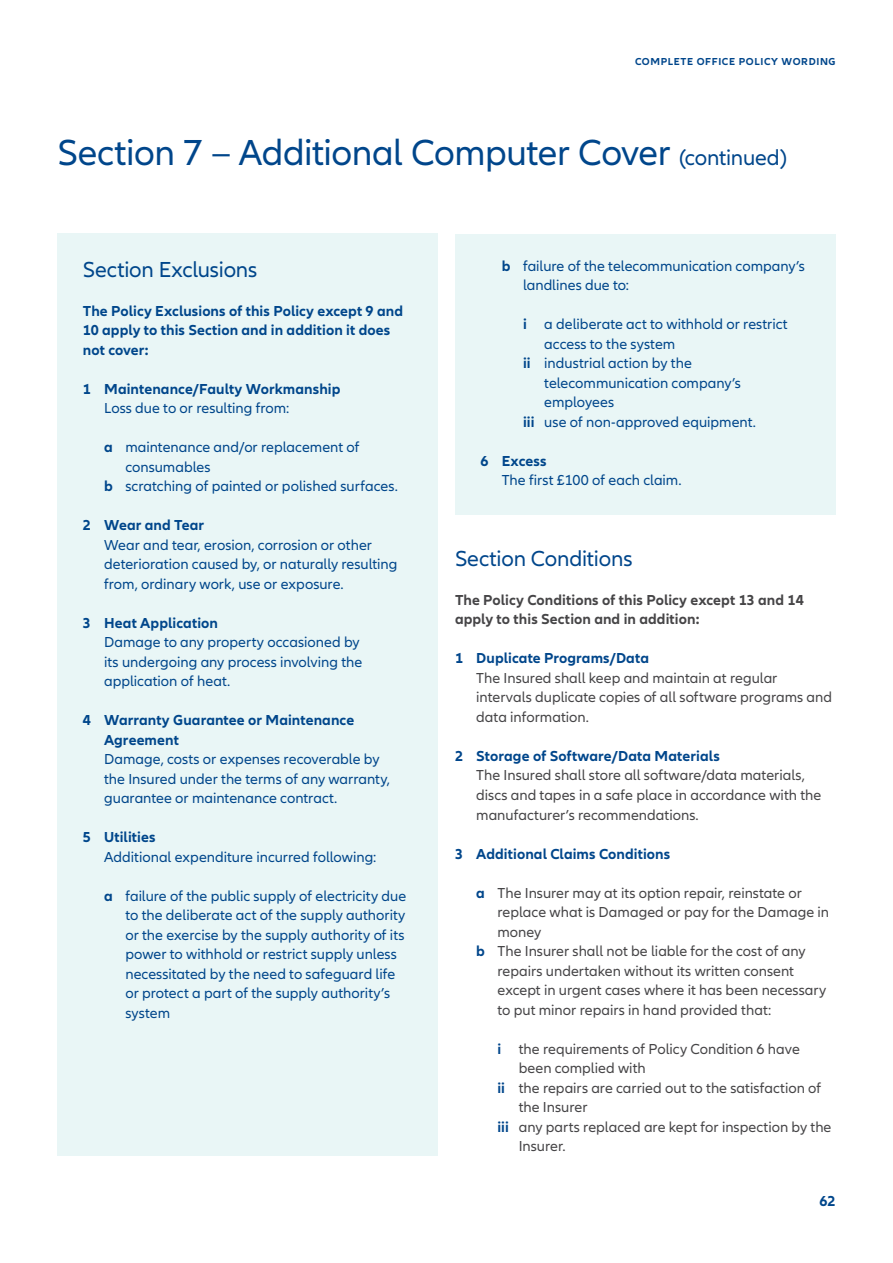
<style>
.page{position:relative;width:893px;height:1263px;background:#fff}
.page>*{position:absolute;margin:0;border:0;box-sizing:border-box;transform-origin:0 0}
.t1{font:37.5px "Allianz Neo";letter-spacing:-.01em;color:#00468b}
.t2{font:22.5px "Allianz Neo";letter-spacing:-.005em;color:#00468b}
.t3{font:15px/19.5px "Allianz Neo";color:#00468b}
.t4{font:15px/19.5px "Allianz Neo";color:#464547}
.t5{font:700 15px/19.5px "Allianz Neo";letter-spacing:.005em;color:#00468b}
.t6{font:700 15px/19.5px "Allianz Neo";letter-spacing:.005em;color:#464547}
.t7{font:700 10.5px "Allianz Neo";letter-spacing:.06em;color:#00468b}
.s1{font-size:22.5px}
.s2{font-weight:700}
.s3{font-weight:700;color:#00468b}
</style>
<div class="page">
<div style="left:57px;top:234px;width:381px;height:922px;background:#e9f6f6"></div>
<div style="left:455px;top:234px;width:381px;height:281px;background:#e9f6f6"></div>
<p class="t7" style="left:635px;top:56px;width:202px">COMPLETE OFFICE POLICY WORDING</p>
<h1 class="t1" style="left:57px;top:132px;width:731px">Section 7 – Additional Computer Cover <span class="s1">(continued)</span></h1>
<h2 class="t2" style="left:83px;top:256px;width:176px">Section Exclusions</h2>
<p class="t5" style="left:83px;top:301px;width:322px">The Policy Exclusions of this Policy except 9 and<br>10 apply to this Section and in addition it does not cover:</p>
<p class="t5" style="left:83px;top:379px;width:259px">1 Maintenance/Faulty Workmanship</p>
<p class="t3" style="left:104px;top:399px;width:187px">Loss due to or resulting from:</p>
<p class="t3" style="left:104px;top:438px;width:257px"><span class="s2">a</span> maintenance and/or replacement of</p>
<p class="t3" style="left:125px;top:457px;width:87px">consumables</p>
<p class="t3" style="left:104px;top:477px;width:295px"><span class="s2">b</span> scratching of painted or polished surfaces.</p>
<p class="t5" style="left:83px;top:516px;width:123px">2 Wear and Tear</p>
<p class="t3" style="left:104px;top:535px;width:295px">Wear and tear, erosion, corrosion or other deterioration caused by, or naturally resulting from, ordinary work, use or exposure.</p>
<p class="t5" style="left:83px;top:613px;width:137px">3 Heat Application</p>
<p class="t3" style="left:104px;top:633px;width:260px">Damage to any property occasioned by its undergoing any process involving the application of heat.</p>
<p class="t5" style="left:104px;top:711px;width:252px;text-indent:-21px">4 Warranty Guarantee or Maintenance<br>Agreement</p>
<p class="t3" style="left:104px;top:750px;width:287px">Damage, costs or expenses recoverable by the Insured under the terms of any warranty, guarantee or maintenance contract.</p>
<p class="t5" style="left:83px;top:828px;width:74px">5 Utilities</p>
<p class="t3" style="left:104px;top:847px;width:274px">Additional expenditure incurred following:</p>
<p class="t3" style="left:125px;top:886px;width:282px;text-indent:-21px"><span class="s2">a</span> failure of the public supply of electricity due to the deliberate act of the supply authority or the exercise by the supply authority of its power to withhold or restrict supply unless necessitated by the need to safeguard life or protect a part of the supply authority’s system</p>
<p class="t3" style="left:523px;top:256px;width:283px;text-indent:-21px"><span class="s2">b</span> failure of the telecommunication company’s landlines due to:</p>
<p class="t3" style="left:523px;top:315px;width:266px"><span class="s2">i</span> a deliberate act to withhold or restrict</p>
<p class="t3" style="left:544px;top:334px;width:132px">access to the system</p>
<p class="t3" style="left:523px;top:354px;width:170px"><span class="s2">ii</span> industrial action by the</p>
<p class="t3" style="left:544px;top:373px;width:198px">telecommunication company’s</p>
<p class="t3" style="left:544px;top:393px;width:71px">employees</p>
<p class="t3" style="left:523px;top:412px;width:234px"><span class="s2">iii</span> use of non-approved equipment.</p>
<p class="t5" style="left:480px;top:451px;width:67px">6 Excess</p>
<p class="t3" style="left:502px;top:471px;width:181px">The first £100 of each claim.</p>
<h2 class="t2" style="left:455px;top:546px;width:179px">Section Conditions</h2>
<p class="t6" style="left:455px;top:590px;width:350px">The Policy Conditions of this Policy except 13 and 14 apply to this Section and in addition:</p>
<p class="t5" style="left:455px;top:649px;width:196px">1 Duplicate Programs/Data</p>
<p class="t4" style="left:476px;top:669px;width:357px">The Insured shall keep and maintain at regular intervals duplicate copies of all software programs and data information.</p>
<p class="t5" style="left:455px;top:746px;width:266px">2 Storage of Software/Data Materials</p>
<p class="t4" style="left:476px;top:766px;width:347px">The Insured shall store all software/data materials, discs and tapes in a safe place in accordance with the manufacturer’s recommendations.</p>
<p class="t5" style="left:455px;top:844px;width:217px">3 Additional Claims Conditions</p>
<p class="t4" style="left:476px;top:883px;width:327px"><span class="s3">a</span> The Insurer may at its option repair, reinstate or</p>
<p class="t4" style="left:497px;top:903px;width:333px">replace what is Damaged or pay for the Damage in</p>
<p class="t4" style="left:497px;top:922px;width:45px">money</p>
<p class="t4" style="left:476px;top:942px;width:331px"><span class="s3">b</span> The Insurer shall not be liable for the cost of any</p>
<p class="t4" style="left:497px;top:961px;width:298px">repairs undertaken without its written consent</p>
<p class="t4" style="left:497px;top:981px;width:330px">except in urgent cases where it has been necessary</p>
<p class="t4" style="left:497px;top:1000px;width:275px">to put minor repairs in hand provided that:</p>
<p class="t4" style="left:497px;top:1039px;width:304px"><span class="s3">i</span> the requirements of Policy Condition 6 have</p>
<p class="t4" style="left:519px;top:1059px;width:128px">been complied with</p>
<p class="t4" style="left:497px;top:1078px;width:325px"><span class="s3">ii</span> the repairs are carried out to the satisfaction of</p>
<p class="t4" style="left:519px;top:1098px;width:70px">the Insurer</p>
<p class="t4" style="left:497px;top:1117px;width:335px"><span class="s3">iii</span> any parts replaced are kept for inspection by the</p>
<p class="t4" style="left:519px;top:1137px;width:48px">Insurer.</p>
<p class="t5" style="left:819px;top:1192px;width:18px">62</p>
</div>
